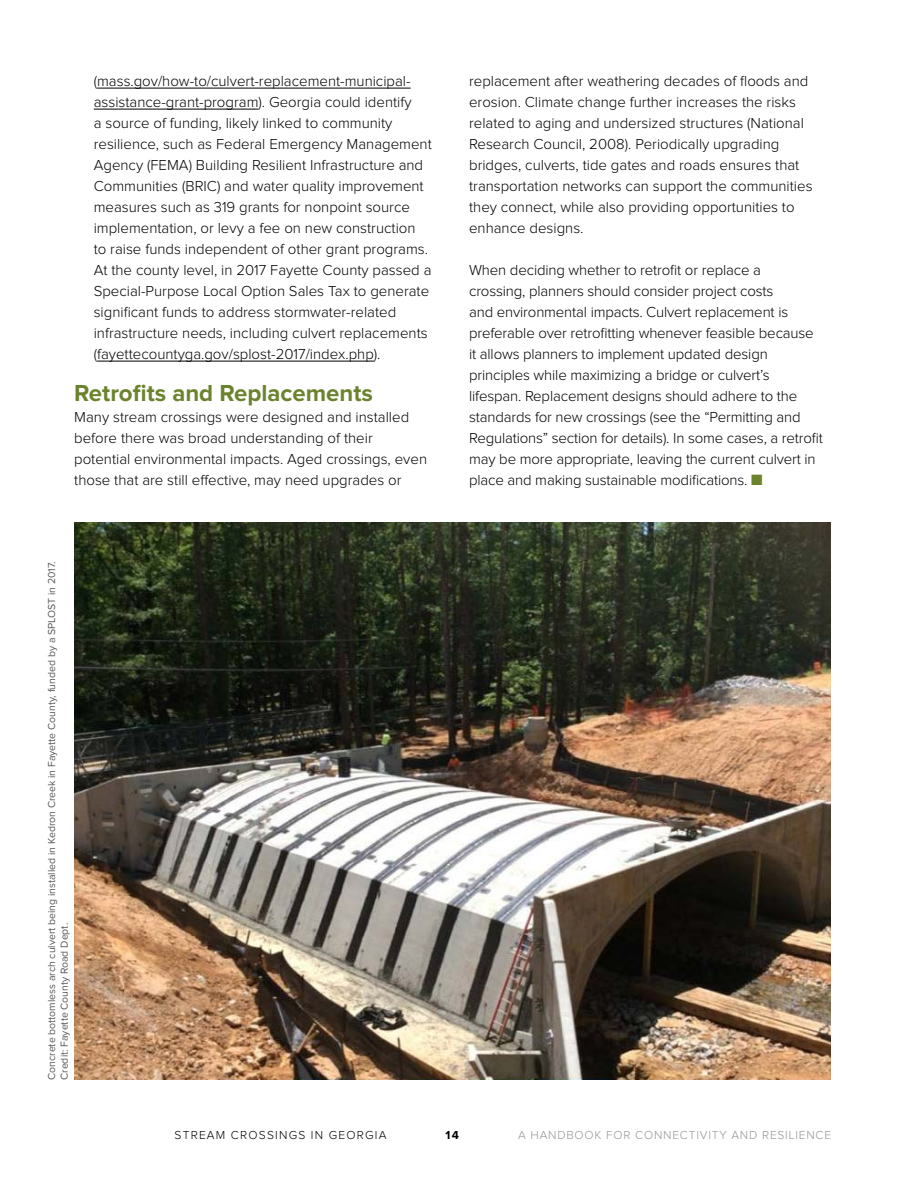
<style>
.page{position:relative;width:918px;height:1188px;background:#fff}
.page>*{position:absolute;margin:0;border:0;box-sizing:border-box;transform-origin:0 0}
.t1{font:700 24px "Proxima Nova";color:#6b832d}
.t2{font:300 15px/21px "Proxima Nova";color:#000}
.t3{font:300 12px "Proxima Nova";letter-spacing:.065em;color:#939598}
.t4{font:300 12px "Proxima Nova";letter-spacing:.1em;color:#000}
.t5{font:700 12px "Proxima Nova";color:#000}
.t6{font:10.5px/12.6px "Proxima Nova";color:#58595b}
.s1{color:#6b832d}
</style>
<div class="page">
<hr style="left:97px;top:88px;width:314px;height:1px;background:#000">
<hr style="left:94px;top:109px;width:165px;height:1px;background:#000">
<hr style="left:97px;top:361px;width:277px;height:1px;background:#000">
<img style="left:74px;top:523px;width:756px;height:557px">
<p class="t2" style="left:94px;top:71px;width:340px">(mass.gov/how-to/culvert-replacement-municipal&shy;assistance-grant-program). Georgia could identify<br>a source of funding, likely linked to community resilience, such as Federal Emergency Management Agency (FEMA) Building Resilient Infrastructure and Communities (BRIC) and water quality improvement measures such as 319 grants for nonpoint source implementation, or levy a fee on new construction to raise funds independent of other grant programs.<br>At the county level, in 2017 Fayette County passed a Special-Purpose Local Option Sales Tax to generate signifcant funds to address stormwater-related infrastructure needs, including culvert replacements (fayettecountyga.gov/splost-2017/index.php).</p>
<p class="t1" style="left:74px;top:379px;width:300px">Retrofts and Replacements</p>
<p class="t2" style="left:74px;top:407px;width:354px">Many stream crossings were designed and installed before there was broad understanding of their potential environmental impacts. Aged crossings, even those that are still efective, may need upgrades or</p>
<p class="t6" style="left:46px;top:1080px;width:520px;rotate:-90deg">Concrete bottomless arch culvert being installed in Kedron Creek in Fayette County, funded by a SPLOST in 2017.<br>Credit: Fayette County Road Dept.</p>
<p class="t2" style="left:469px;top:71px;width:345px">replacement after weathering decades of foods and erosion. Climate change further increases the risks related to aging and undersized structures (National Research Council, 2008). Periodically upgrading bridges, culverts, tide gates and roads ensures that transportation networks can support the communities they connect, while also providing opportunities to enhance designs.</p>
<p class="t2" style="left:469px;top:260px;width:355px">When deciding whether to retroft or replace a<br>crossing, planners should consider project costs<br>and environmental impacts. Culvert replacement is preferable over retroftting whenever feasible because it allows planners to implement updated design principles while maximizing a bridge or culvert’s lifespan. Replacement designs should adhere to the standards for new crossings (see the “Permitting and Regulations” section for details). In some cases, a retroft may be more appropriate, leaving the current culvert in place and making sustainable modifcations. <span class="s1">■</span></p>
<p class="t4" style="left:175px;top:1128px;width:213px">STREAM CROSSINGS IN GEORGIA</p>
<p class="t5" style="left:446px;top:1128px;width:15px">14</p>
<p class="t3" style="left:518px;top:1128px;width:315px">A HANDBOOK FOR CONNECTIVITY AND RESILIENCE</p>
</div>
